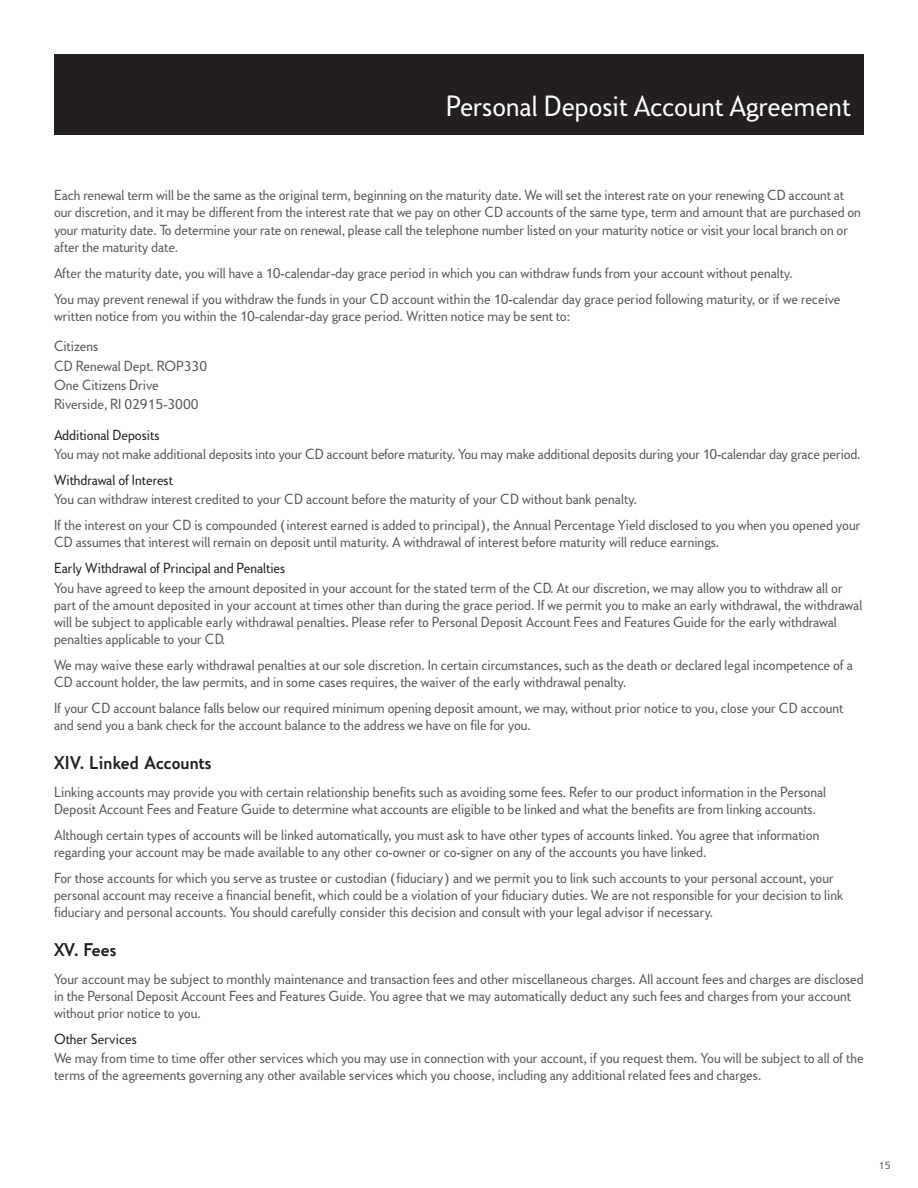
<style>
.page{position:relative;width:918px;height:1188px;background:#fff}
.page>*{position:absolute;margin:0;border:0;box-sizing:border-box;transform-origin:0 0}
.t1{font:28.5px "Citi Sans";color:#fff}
.t2{font:700 18px "Citi Sans";letter-spacing:.01em;color:#231f20}
.t3{font:14.25px/17.1px "Citi Sans";color:#57585a}
.t4{font:14.25px "Citi Sans";color:#231f20}
.t5{font:10.5px "Citi Sans";color:#57585a}
</style>
<div class="page">
<div style="left:54px;top:54px;width:810px;height:81px;background:#231f20"></div>
<h1 class="t1" style="left:446px;top:89px;width:406px">Personal Deposit Account Agreement</h1>
<p class="t3" style="left:54px;top:187px;width:808px">Each renewal term will be the same as the original term, beginning on the maturity date. We will set the interest rate on your renewing CD account at our discretion, and it may be different from the interest rate that we pay on other CD accounts of the same type, term and amount that are purchased on your maturity date. To determine your rate on renewal, please call the telephone number listed on your maturity notice or visit your local branch on or after the maturity date.</p>
<p class="t3" style="left:54px;top:259px;width:788px;line-height:26px">After the maturity date, you will have a 10-calendar-day grace period in which you can withdraw funds from your account without penalty.<br>You may prevent renewal if you withdraw the funds in your CD account within the 10-calendar day grace period following maturity, or if we receive</p>
<p class="t3" style="left:54px;top:300px;width:518px;line-height:30.6px">written notice from you within the 10-calendar-day grace period. Written notice may be sent to:<br>Citizens</p>
<p class="t3" style="left:54px;top:356px;width:155px;line-height:19.2px">CD Renewal Dept. ROP330<br>One Citizens Drive<br>Riverside, RI 02915-3000</p>
<p class="t4" style="left:54px;top:426px;width:107px">Additional Deposits</p>
<p class="t3" style="left:54px;top:445px;width:808px">You may not make additional deposits into your CD account before maturity. You may make additional deposits during your 10-calendar day grace period.</p>
<p class="t4" style="left:54px;top:472px;width:120px">Withdrawal of Interest</p>
<p class="t3" style="left:54px;top:486px;width:808px;line-height:26px">You can withdraw interest credited to your CD account before the maturity of your CD without bank penalty.<br>If the interest on your CD is compounded (interest earned is added to principal), the Annual Percentage Yield disclosed to you when you opened your</p>
<p class="t3" style="left:54px;top:534px;width:667px">CD assumes that interest will remain on deposit until maturity. A withdrawal of interest before maturity will reduce earnings.</p>
<p class="t4" style="left:54px;top:560px;width:233px">Early Withdrawal of Principal and Penalties</p>
<p class="t3" style="left:54px;top:579px;width:810px">You have agreed to keep the amount deposited in your account for the stated term of the CD. At our discretion, we may allow you to withdraw all or part of the amount deposited in your account at times other than during the grace period. If we permit you to make an early withdrawal, the withdrawal will be subject to applicable early withdrawal penalties. Please refer to Personal Deposit Account Fees and Features Guide for the early withdrawal penalties applicable to your CD.</p>
<p class="t3" style="left:54px;top:656px;width:800px">We may waive these early withdrawal penalties at our sole discretion. In certain circumstances, such as the death or declared legal incompetence of a<br>CD account holder, the law permits, and in some cases requires, the waiver of the early withdrawal penalty.</p>
<p class="t3" style="left:54px;top:699px;width:791px">If your CD account balance falls below our required minimum opening deposit amount, we may, without prior notice to you, close your CD account and send you a bank check for the account balance to the address we have on file for you.</p>
<p class="t2" style="left:54px;top:752px;width:159px">XIV. Linked Accounts</p>
<p class="t3" style="left:54px;top:783px;width:774px">Linking accounts may provide you with certain relationship benefits such as avoiding some fees. Refer to our product information in the Personal<br>Deposit Account Fees and Feature Guide to determine what accounts are eligible to be linked and what the benefits are from linking accounts.</p>
<p class="t3" style="left:54px;top:826px;width:767px">Although certain types of accounts will be linked automatically, you must ask to have other types of accounts linked. You agree that information regarding your account may be made available to any other co-owner or co-signer on any of the accounts you have linked.</p>
<p class="t3" style="left:54px;top:869px;width:791px">For those accounts for which you serve as trustee or custodian (fiduciary) and we permit you to link such accounts to your personal account, your personal account may receive a financial benefit, which could be a violation of your fiduciary duties. We are not responsible for your decision to link fiduciary and personal accounts. You should carefully consider this decision and consult with your legal advisor if necessary.</p>
<p class="t2" style="left:54px;top:939px;width:64px">XV. Fees</p>
<p class="t3" style="left:54px;top:970px;width:811px">Your account may be subject to monthly maintenance and transaction fees and other miscellaneous charges. All account fees and charges are disclosed in the Personal Deposit Account Fees and Features Guide. You agree that we may automatically deduct any such fees and charges from your account without prior notice to you.</p>
<p class="t4" style="left:54px;top:1030px;width:84px">Other Services</p>
<p class="t3" style="left:54px;top:1049px;width:811px">We may from time to time offer other services which you may use in connection with your account, if you request them. You will be subject to all of the terms of the agreements governing any other available services which you choose, including any additional related fees and charges.</p>
<p class="t5" style="left:879px;top:1159px;width:13px">15</p>
</div>
